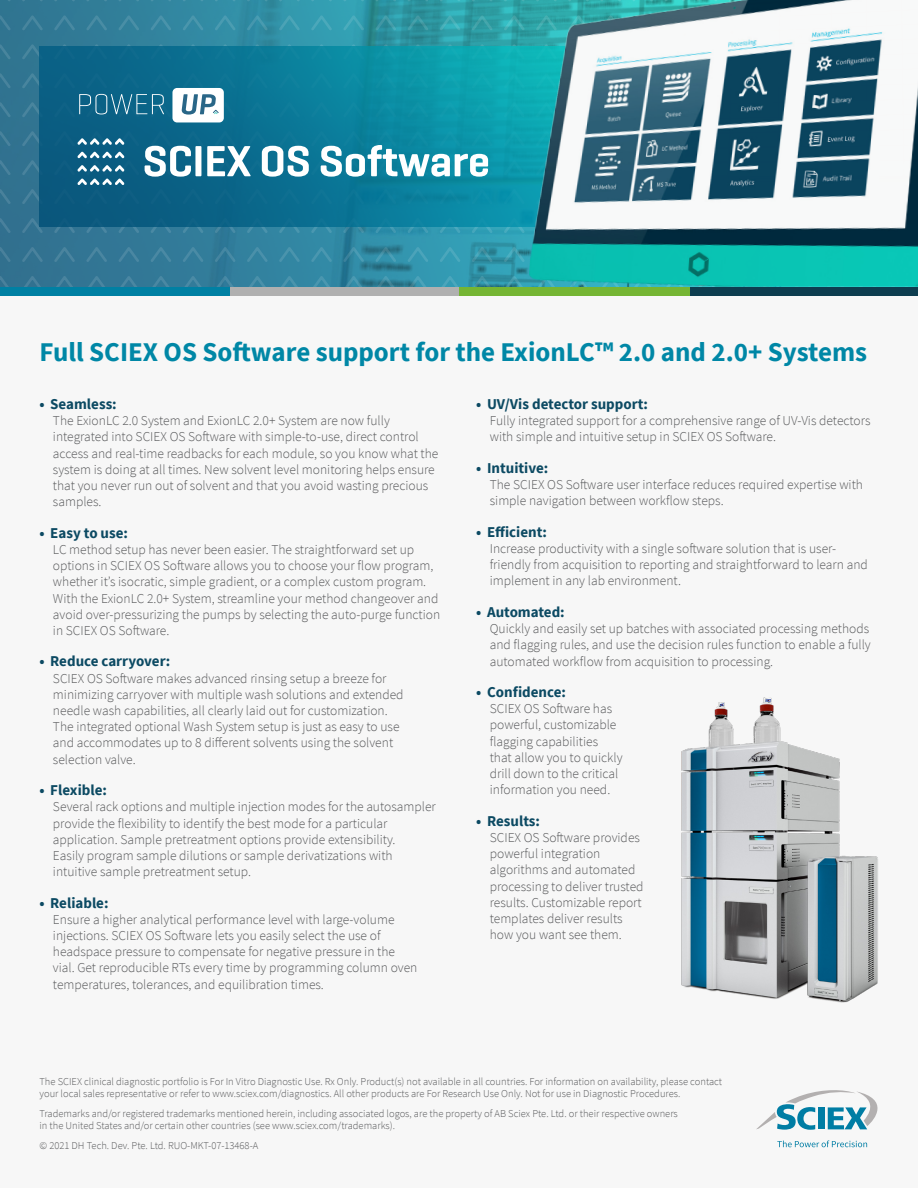
<style>
.page{position:relative;width:918px;height:1188px;background:#fff}
.page>*{position:absolute;margin:0;border:0;box-sizing:border-box;transform-origin:0 0}
.Subhead_fly{font:700 27px "Source Sans Pro";color:#0087a6}
.t1{font:700 15px "Source Sans Pro";color:#0c4a63}
.t2{font:300 13.5px/16.2px "Source Sans Pro";color:#57585a}
.Subhead_fly-2{font:300 10.5px/12.6px "Source Sans Pro";color:#57585a}
</style>
<div class="page">
<div style="left:0;top:288px;width:918px;height:900px;background:#f7f7f7"></div>
<svg style="left:756px;top:1090px;width:122px;height:40px"></svg>
<svg style="left:777px;top:1140px;width:90px;height:7px"></svg>
<div style="left:229px;top:285px;width:231px;height:11px;background:#b0b0b0"></div>
<div style="left:0;top:285px;width:229px;height:11px;background:#0080a3"></div>
<div style="left:459px;top:285px;width:232px;height:11px;background:#75b533"></div>
<div style="left:690px;top:285px;width:228px;height:11px;background:#0d3d4f"></div>
<svg style="left:0;top:0;width:528px;height:286px"></svg>
<img style="left:40px;top:46px;width:488px;height:181px">
<svg style="left:52px;top:70px;width:122px;height:50px"></svg>
<div style="left:172px;top:88px;width:52px;height:34px;background:#fff;border-radius:5px"></div>
<svg style="left:180px;top:70px;width:58px;height:50px"></svg>
<svg style="left:52px;top:128px;width:290px;height:79px"></svg>
<svg style="left:341px;top:128px;width:154px;height:50px"></svg>
<img style="left:528px;top:0;width:390px;height:286px">
<img style="left:681px;top:697px;width:197px;height:306px">
<p class="Subhead_fly" style="left:39px;top:334px;width:829px">Full SCIEX OS Software support for the ExionLC™ 2.0 and 2.0+ Systems</p>
<p class="t1" style="left:39px;top:394px;width:79px">• Seamless:</p>
<p class="t2" style="left:53px;top:413px;width:387px">The ExionLC 2.0 System and ExionLC 2.0+ System are now fully integrated into SCIEX OS Software with simple-to-use, direct control access and real-time readbacks for each module, so you know what the system is doing at all times. New solvent level monitoring helps ensure that you never run out of solvent and that you avoid wasting precious samples.</p>
<p class="t1" style="left:39px;top:523px;width:90px">• Easy to use:</p>
<p class="t2" style="left:53px;top:541px;width:389px">LC method setup has never been easier. The straightforward set up options in SCIEX OS Software allows you to choose your flow program, whether it’s isocratic, simple gradient, or a complex custom program.<br>With the ExionLC 2.0+ System, streamline your method changeover and avoid over-pressurizing the pumps by selecting the auto-purge function in SCIEX OS Software.</p>
<p class="t1" style="left:39px;top:651px;width:132px">• Reduce carryover:</p>
<p class="t2" style="left:53px;top:670px;width:352px">SCIEX OS Software makes advanced rinsing setup a breeze for minimizing carryover with multiple wash solutions and extended needle wash capabilities, all clearly laid out for customization.<br>The integrated optional Wash System setup is just as easy to use and accommodates up to 8 different solvents using the solvent selection valve.</p>
<p class="t1" style="left:39px;top:780px;width:69px">• Flexible:</p>
<p class="t2" style="left:53px;top:799px;width:384px">Several rack options and multiple injection modes for the autosampler provide the flexibility to identify the best mode for a particular application. Sample pretreatment options provide extensibility.<br>Easily program sample dilutions or sample derivatizations with intuitive sample pretreatment setup.</p>
<p class="t1" style="left:39px;top:892px;width:71px">• Reliable:</p>
<p class="t2" style="left:53px;top:911px;width:366px">Ensure a higher analytical performance level with large-volume injections. SCIEX OS Software lets you easily select the use of headspace pressure to compensate for negative pressure in the vial. Get reproducible RTs every time by programming column oven temperatures, tolerances, and equilibration times.</p>
<p class="t1" style="left:476px;top:394px;width:173px">• UV/Vis detector support:</p>
<p class="t2" style="left:490px;top:413px;width:382px">Fully integrated support for a comprehensive range of UV-Vis detectors with simple and intuitive setup in SCIEX OS Software.</p>
<p class="t1" style="left:476px;top:458px;width:74px">• Intuitive:</p>
<p class="t2" style="left:490px;top:477px;width:375px">The SCIEX OS Software user interface reduces required expertise with simple navigation between workflow steps.</p>
<p class="t1" style="left:476px;top:522px;width:72px">• Efficient:</p>
<p class="t2" style="left:490px;top:540px;width:380px">Increase productivity with a single software solution that is user&shy;friendly from acquisition to reporting and straightforward to learn and implement in any lab environment.</p>
<p class="t1" style="left:476px;top:602px;width:90px">• Automated:</p>
<p class="t2" style="left:490px;top:621px;width:382px;text-align:justify">Quickly and easily set up batches with associated processing methods and flagging rules, and use the decision rules function to enable a fully automated workflow from acquisition to processing.</p>
<p class="t1" style="left:476px;top:682px;width:91px">• Confidence:</p>
<p class="t2" style="left:490px;top:701px;width:134px">SCIEX OS Software has powerful, customizable flagging capabilities that allow you to quickly drill down to the critical information you need.</p>
<p class="t1" style="left:476px;top:811px;width:65px">• Results:</p>
<p class="t2" style="left:490px;top:829px;width:155px">SCIEX OS Software provides powerful integration algorithms and automated processing to deliver trusted results. Customizable report templates deliver results how you want see them.</p>
<p class="Subhead_fly-2" style="left:39px;top:1075px;width:684px">The SCIEX clinical diagnostic portfolio is For In Vitro Diagnostic Use. Rx Only. Product(s) not available in all countries. For information on availability, please contact your local sales representative or refer to www.sciex.com/diagnostics. All other products are For Research Use Only. Not for use in Diagnostic Procedures.</p>
<p class="Subhead_fly-2" style="left:39px;top:1107px;width:640px">Trademarks and/or registered trademarks mentioned herein, including associated logos, are the property of AB Sciex Pte. Ltd. or their respective owners in the United States and/or certain other countries (see www.sciex.com/trademarks).</p>
<p class="Subhead_fly-2" style="left:39px;top:1139px;width:220px">© 2021 DH Tech. Dev. Pte. Ltd. RUO-MKT-07-13468-A</p>
</div>
